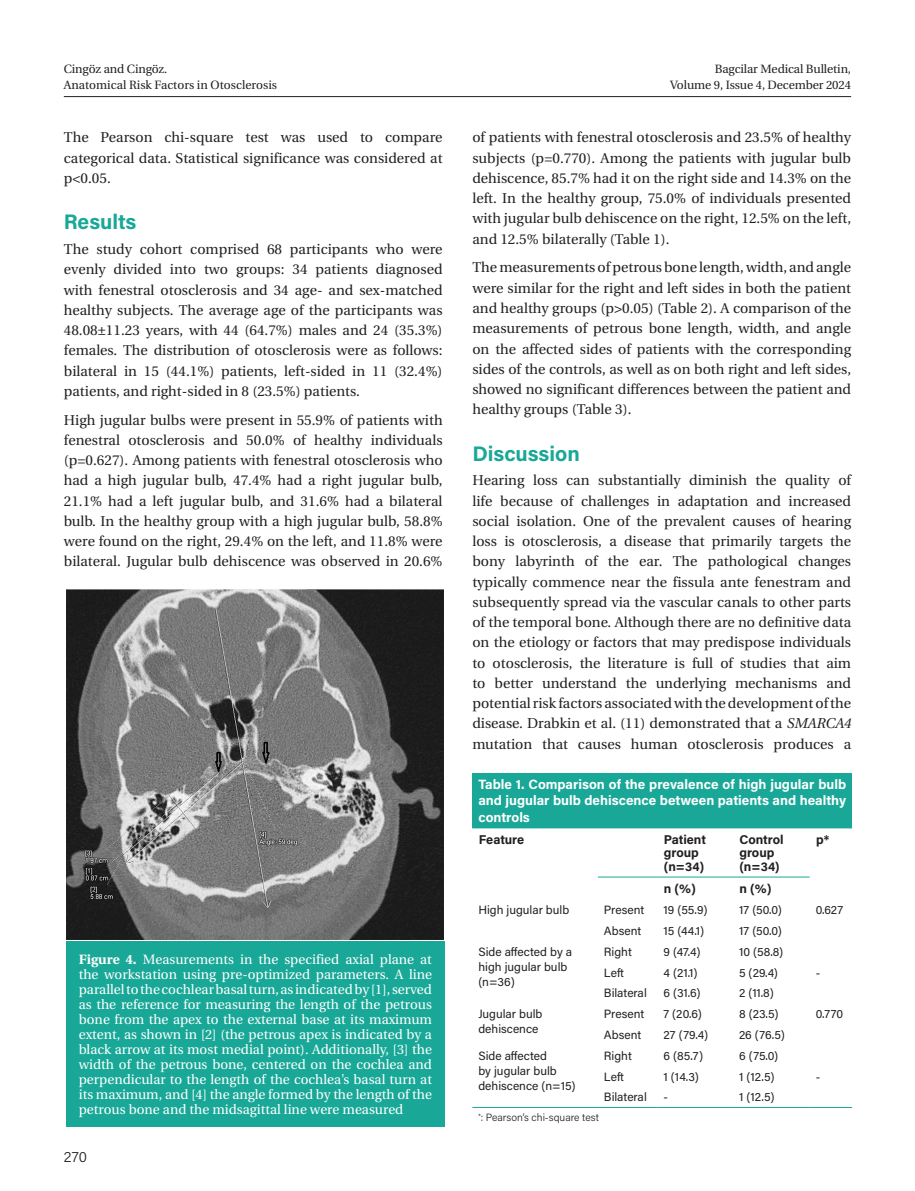
<style>
.page{position:relative;width:915px;height:1191px;background:#fff}
.page>*{position:absolute;margin:0;border:0;box-sizing:border-box;transform-origin:0 0}
.ARA_BASLIK{font:700 21px "Acumin Pro";color:#19a897}
.t1{font:300 15px "Acumin Pro";color:#231f20}
.YAZI{font:14.25px/20.2px "Utopia Medium Tr";color:#231f20;text-align:justify}
.RESİM-ALTI{font:13.5px/15px "Utopia Medium Tr";color:#fff;text-align:justify}
.TABLO-BASI{font:700 13.5px/16.5px "Acumin Pro";color:#fff;text-align:justify}
.TABLO-ARA{font:700 12.75px/13.5px "Acumin Pro";color:#231f20}
.TABLO-YAZI{font:12px/15px "Acumin Pro";color:#231f20}
.t2{font:12px/16.5px "Utopia Medium Tr";letter-spacing:-.01em;color:#231f20}
.TABLO-ALTI{font:300 10.5px "Acumin Pro";color:#231f20}
.s1{font-family:"Utopia Bold Tr"}
.s2{font-family:"Utopia Italic Tr"}
</style>
<div class="page">
<hr style="left:64px;top:96px;width:786px;height:1px;background:#231f20">
<img style="left:66px;top:589px;width:378px;height:350px">
<div style="left:66px;top:940px;width:378px;height:186px;background:#19a897"></div>
<div style="left:472px;top:773px;width:379px;height:55px;background:#19a897"></div>
<hr style="left:597px;top:876px;width:60px;height:1px;background:#19a897">
<hr style="left:657px;top:876px;width:75px;height:1px;background:#19a897">
<hr style="left:732px;top:876px;width:77px;height:1px;background:#19a897">
<hr style="left:472px;top:1107px;width:125px;height:1px;background:#19a897">
<hr style="left:597px;top:1107px;width:60px;height:1px;background:#19a897">
<hr style="left:657px;top:1107px;width:75px;height:1px;background:#19a897">
<hr style="left:732px;top:1107px;width:77px;height:1px;background:#19a897">
<hr style="left:809px;top:1107px;width:42px;height:1px;background:#19a897">
<p class="t2" style="left:64px;top:60px;width:215px">Cingöz and Cingöz.<br>Anatomical Risk Factors in Otosclerosis</p>
<p class="t2" style="left:670px;top:60px;width:182px;text-align:right">Bagcilar Medical Bulletin,<br>Volume 9, Issue 4, December 2024</p>
<p class="YAZI" style="left:64px;top:127px;width:380px">The Pearson chi-square test was used to compare categorical data. Statistical significance was considered at p&lt;0.05.</p>
<p class="ARA_BASLIK" style="left:64px;top:207px;width:74px">Results</p>
<p class="YAZI" style="left:64px;top:239px;width:380px">The study cohort comprised 68 participants who were evenly divided into two groups: 34 patients diagnosed with fenestral otosclerosis and 34 age- and sex-matched healthy subjects. The average age of the participants was 48.08±11.23 years, with 44 (64.7%) males and 24 (35.3%) females. The distribution of otosclerosis were as follows: bilateral in 15 (44.1%) patients, left-sided in 11 (32.4%) patients, and right-sided in 8 (23.5%) patients.</p>
<p class="YAZI" style="left:64px;top:409px;width:380px">High jugular bulbs were present in 55.9% of patients with fenestral otosclerosis and 50.0% of healthy individuals (p=0.627). Among patients with fenestral otosclerosis who had a high jugular bulb, 47.4% had a right jugular bulb, 21.1% had a left jugular bulb, and 31.6% had a bilateral bulb. In the healthy group with a high jugular bulb, 58.8% were found on the right, 29.4% on the left, and 11.8% were bilateral. Jugular bulb dehiscence was observed in 20.6%</p>
<p class="RESİM-ALTI" style="left:79px;top:951px;width:354px"><span class="s1">Figure 4.</span> Measurements in the specified axial plane at the workstation using pre-optimized parameters. A line parallel to the cochlear basal turn, as indicated by [1], served as the reference for measuring the length of the petrous bone from the apex to the external base at its maximum extent, as shown in [2] (the petrous apex is indicated by a black arrow at its most medial point). Additionally, [3] the width of the petrous bone, centered on the cochlea and perpendicular to the length of the cochlea's basal turn at its maximum, and [4] the angle formed by the length of the petrous bone and the midsagittal line were measured</p>
<p class="t1" style="left:64px;top:1146px;width:25px">270</p>
<p class="YAZI" style="left:472px;top:127px;width:380px">of patients with fenestral otosclerosis and 23.5% of healthy subjects (p=0.770). Among the patients with jugular bulb dehiscence, 85.7% had it on the right side and 14.3% on the left. In the healthy group, 75.0% of individuals presented with jugular bulb dehiscence on the right, 12.5% on the left, and 12.5% bilaterally (Table 1).</p>
<p class="YAZI" style="left:472px;top:257px;width:380px">The measurements of petrous bone length, width, and angle were similar for the right and left sides in both the patient and healthy groups (p&gt;0.05) (Table 2). A comparison of the measurements of petrous bone length, width, and angle on the affected sides of patients with the corresponding sides of the controls, as well as on both right and left sides, showed no significant differences between the patient and healthy groups (Table 3).</p>
<p class="ARA_BASLIK" style="left:472px;top:439px;width:109px">Discussion</p>
<p class="YAZI" style="left:472px;top:470px;width:380px">Hearing loss can substantially diminish the quality of life because of challenges in adaptation and increased social isolation. One of the prevalent causes of hearing loss is otosclerosis, a disease that primarily targets the bony labyrinth of the ear. The pathological changes typically commence near the fissula ante fenestram and subsequently spread via the vascular canals to other parts of the temporal bone. Although there are no definitive data on the etiology or factors that may predispose individuals to otosclerosis, the literature is full of studies that aim to better understand the underlying mechanisms and potential risk factors associated with the development of the disease. Drabkin et al. (11) demonstrated that a <span class="s2">SMARCA4 </span>mutation that causes human otosclerosis produces a</p>
<p class="TABLO-BASI" style="left:478px;top:775px;width:369px">Table 1. Comparison of the prevalence of high jugular bulb and jugular bulb dehiscence between patients and healthy controls</p>
<p class="TABLO-ARA" style="left:478px;top:832px;width:47px">Feature</p>
<p class="TABLO-ARA" style="left:663px;top:832px;width:44px">Patient group (n=34)</p>
<p class="TABLO-ARA" style="left:739px;top:832px;width:46px">Control group (n=34)</p>
<p class="TABLO-ARA" style="left:815px;top:832px;width:15px">p*</p>
<p class="TABLO-ARA" style="left:663px;top:881px;width:33px">n (%)</p>
<p class="TABLO-ARA" style="left:739px;top:881px;width:33px">n (%)</p>
<p class="TABLO-YAZI" style="left:478px;top:902px;width:92px">High jugular bulb</p>
<p class="TABLO-YAZI" style="left:603px;top:902px;width:42px">Present</p>
<p class="TABLO-YAZI" style="left:663px;top:902px;width:45px">19 (55.9)</p>
<p class="TABLO-YAZI" style="left:738px;top:902px;width:44px">17 (50.0)</p>
<p class="TABLO-YAZI" style="left:815px;top:902px;width:29px">0.627</p>
<p class="TABLO-YAZI" style="left:603px;top:922px;width:39px">Absent</p>
<p class="TABLO-YAZI" style="left:663px;top:922px;width:42px">15 (44.1)</p>
<p class="TABLO-YAZI" style="left:738px;top:922px;width:44px">17 (50.0)</p>
<p class="TABLO-YAZI" style="left:478px;top:943px;width:95px">Side affected by a high jugular bulb (n=36)</p>
<p class="TABLO-YAZI" style="left:603px;top:943px;width:29px">Right</p>
<p class="TABLO-YAZI" style="left:663px;top:943px;width:38px">9 (47.4)</p>
<p class="TABLO-YAZI" style="left:738px;top:943px;width:46px">10 (58.8)</p>
<p class="TABLO-YAZI" style="left:603px;top:964px;width:22px">Left</p>
<p class="TABLO-YAZI" style="left:663px;top:964px;width:36px">4 (21.1)</p>
<p class="TABLO-YAZI" style="left:738px;top:964px;width:40px">5 (29.4)</p>
<p class="TABLO-YAZI" style="left:815px;top:964px;width:6px">-</p>
<p class="TABLO-YAZI" style="left:603px;top:985px;width:44px">Bilateral</p>
<p class="TABLO-YAZI" style="left:663px;top:985px;width:39px">6 (31.6)</p>
<p class="TABLO-YAZI" style="left:738px;top:985px;width:36px">2 (11.8)</p>
<p class="TABLO-YAZI" style="left:478px;top:1006px;width:65px">Jugular bulb dehiscence</p>
<p class="TABLO-YAZI" style="left:603px;top:1006px;width:42px">Present</p>
<p class="TABLO-YAZI" style="left:663px;top:1006px;width:40px">7 (20.6)</p>
<p class="TABLO-YAZI" style="left:738px;top:1006px;width:41px">8 (23.5)</p>
<p class="TABLO-YAZI" style="left:815px;top:1006px;width:29px">0.770</p>
<p class="TABLO-YAZI" style="left:603px;top:1026px;width:39px">Absent</p>
<p class="TABLO-YAZI" style="left:663px;top:1026px;width:46px">27 (79.4)</p>
<p class="TABLO-YAZI" style="left:738px;top:1026px;width:47px">26 (76.5)</p>
<p class="TABLO-YAZI" style="left:478px;top:1047px;width:99px">Side affected<br>by jugular bulb dehiscence (n=15)</p>
<p class="TABLO-YAZI" style="left:603px;top:1047px;width:29px">Right</p>
<p class="TABLO-YAZI" style="left:663px;top:1047px;width:41px">6 (85.7)</p>
<p class="TABLO-YAZI" style="left:738px;top:1047px;width:41px">6 (75.0)</p>
<p class="TABLO-YAZI" style="left:603px;top:1068px;width:22px">Left</p>
<p class="TABLO-YAZI" style="left:663px;top:1068px;width:37px">1 (14.3)</p>
<p class="TABLO-YAZI" style="left:738px;top:1068px;width:37px">1 (12.5)</p>
<p class="TABLO-YAZI" style="left:815px;top:1068px;width:6px">-</p>
<p class="TABLO-YAZI" style="left:603px;top:1089px;width:44px">Bilateral</p>
<p class="TABLO-YAZI" style="left:663px;top:1089px;width:6px">-</p>
<p class="TABLO-YAZI" style="left:738px;top:1089px;width:37px">1 (12.5)</p>
<p class="TABLO-ALTI" style="left:478px;top:1110px;width:122px"><sup>*</sup>: Pearson’s chi-square test</p>
</div>
